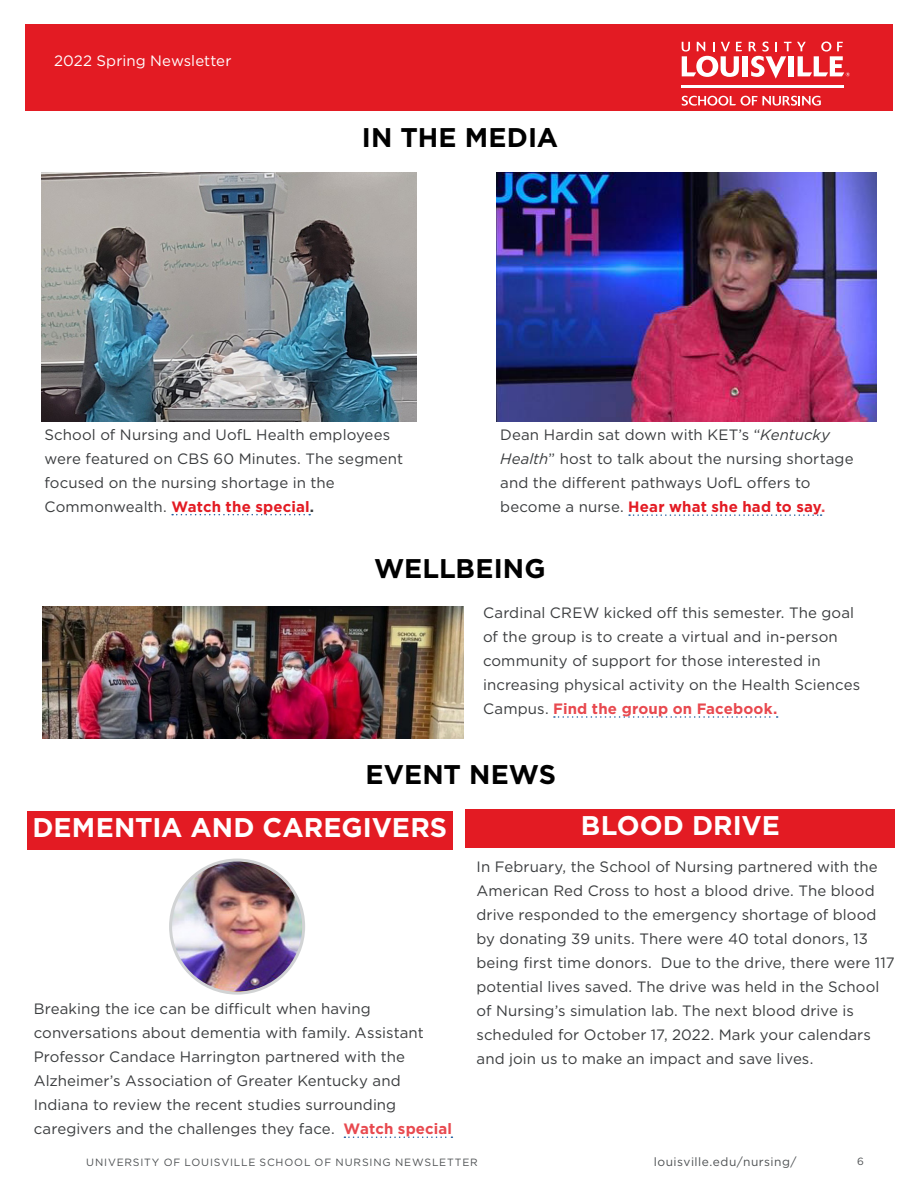
<style>
.page{position:relative;width:918px;height:1188px;background:#fff}
.page>*{position:absolute;margin:0;border:0;box-sizing:border-box;transform-origin:0 0}
.t1{font:700 27px "Gotham";color:#fff}
.t2{font:700 27px "Gotham";letter-spacing:.005em;color:#000}
.t3{font:15px/24px "Gotham";letter-spacing:.005em;color:#3a3c3e}
.t4{font:15px "Gotham";letter-spacing:.005em;color:#fff}
.t5{font:12px "Gotham";letter-spacing:.04em;color:#4e5153}
.t6{font:10.5px "Gotham";letter-spacing:.08em;color:#4e5153}
.s1{font-weight:700;color:#e31b23}
.s2{font-weight:700}
.s3{font-style:italic}
.s4{font-weight:700;color:#e8494f}
</style>
<div class="page">
<div style="left:25px;top:25px;width:868px;height:86px;background:#e31b23"></div>
<div style="left:742px;top:56px;width:6px;height:20px;background:#fff"></div>
<div style="left:788px;top:56px;width:6px;height:20px;background:#fff"></div>
<svg style="left:682px;top:42px;width:60px;height:35px"></svg>
<svg style="left:749px;top:42px;width:42px;height:37px"></svg>
<svg style="left:797px;top:42px;width:53px;height:34px"></svg>
<svg style="left:682px;top:96px;width:139px;height:10px"></svg>
<hr style="left:682px;top:85px;width:162px;height:2px;background:#fff">
<svg style="left:344px;top:1136px;width:108px;height:2px"></svg>
<svg style="left:554px;top:716px;width:224px;height:2px"></svg>
<img style="left:41px;top:173px;width:376px;height:248px">
<svg style="left:172px;top:514px;width:138px;height:1px"></svg>
<img style="left:496px;top:173px;width:381px;height:248px">
<svg style="left:629px;top:514px;width:193px;height:2px"></svg>
<img style="left:42px;top:606px;width:421px;height:133px">
<div style="left:27px;top:811px;width:426px;height:39px;background:#e31b23"></div>
<img style="left:171px;top:860px;width:133px;height:133px;border-radius:67px">
<div style="left:169px;top:859px;width:136px;height:136px;border:3px solid #d1d3d4;border-radius:50%"></div>
<div style="left:465px;top:809px;width:430px;height:39px;background:#e31b23"></div>
<p class="t4" style="left:54px;top:51px;width:179px">2022 Spring Newsletter</p>
<p class="t2" style="left:362px;top:119px;width:198px">IN THE MEDIA</p>
<p class="t3" style="left:45px;top:422px;width:360px">School of Nursing and UofL Health employees were featured on CBS 60 Minutes. The segment focused on the nursing shortage in the Commonwealth. <span class="s1">Watch the special</span><span class="s2">.</span></p>
<p class="t3" style="left:500px;top:423px;width:355px">Dean Hardin sat down with KET’s “<span class="s3">Kentucky Health</span>” host to talk about the nursing shortage and the diferent pathways UofL ofers to become a nurse. <span class="s1">Hear what she had to say</span><span class="s4">.</span></p>
<p class="t2" style="left:374px;top:550px;width:173px">WELLBEING</p>
<p class="t3" style="left:483px;top:600px;width:379px">Cardinal CREW kicked of this semester. The goal of the group is to create a virtual and in-person community of support for those interested in increasing physical activity on the Health Sciences Campus. <span class="s4">Find the group on Facebook.</span></p>
<p class="t2" style="left:365px;top:757px;width:192px">EVENT NEWS</p>
<p class="t1" style="left:32px;top:810px;width:416px">DEMENTIA AND CAREGIVERS</p>
<p class="t1" style="left:581px;top:808px;width:200px">BLOOD DRIVE</p>
<p class="t3" style="left:477px;top:854px;width:420px">In February, the School of Nursing partnered with the American Red Cross to host a blood drive. The blood drive responded to the emergency shortage of blood by donating 39 units. There were 40 total donors, 13 being frst time donors. Due to the drive, there were 117 potential lives saved. The drive was held in the School of Nursing’s simulation lab. The next blood drive is scheduled for October 17, 2022. Mark your calendars and join us to make an impact and save lives.</p>
<p class="t3" style="left:34px;top:997px;width:420px">Breaking the ice can be difcult when having conversations about dementia with family. Assistant Professor Candace Harrington partnered with the Alzheimer’s Association of Greater Kentucky and Indiana to review the recent studies surrounding caregivers and the challenges they face. <span class="s4">Watch special</span></p>
<p class="t6" style="left:86px;top:1156px;width:393px">UNIVERSITY OF LOUISVILLE SCHOOL OF NURSING NEWSLETTER</p>
<p class="t5" style="left:654px;top:1154px;width:144px">louisville.edu/nursing/</p>
<p class="t6" style="left:857px;top:1155px;width:8px">6</p>
</div>
